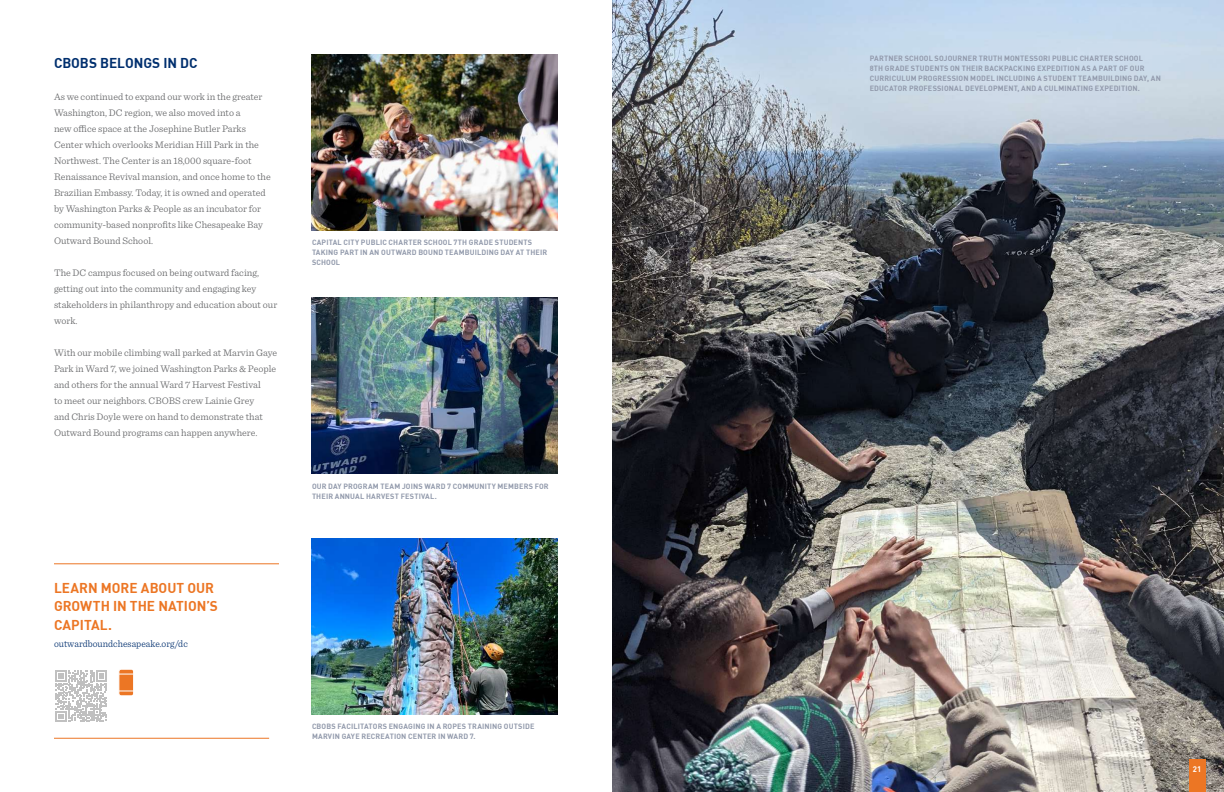
<style>
.page{position:relative;width:1224px;height:792px;background:#fff}
.page>*{position:absolute;margin:0;border:0;box-sizing:border-box;transform-origin:0 0}
.t1{font:700 14px/18px "DIN";color:#ec7624}
.t2{font:700 14px "DIN";color:#002f6e}
.t3{font:300 10px/16px "Sentinel";color:#636466}
.t4{font:300 10px "Sentinel";color:#002f6e}
.t5{font:700 8px "DIN";color:#fff}
.t6{font:700 7.5px/10px "DIN";letter-spacing:.02em;color:#9199ab}
</style>
<div class="page">
<img style="left:612px;top:0;width:612px;height:792px">
<img style="left:311px;top:54px;width:247px;height:176px">
<img style="left:311px;top:298px;width:247px;height:176px">
<img style="left:311px;top:538px;width:247px;height:176px">
<div style="left:1189px;top:760px;width:17px;height:32px;background:#ec7624"></div>
<hr style="left:54px;top:738px;width:215px;height:1px;background:#ec7624">
<hr style="left:54px;top:564px;width:225px;height:1px;background:#ec7624">
<div style="left:119px;top:669px;width:15px;height:27px;background:#ec7624;border-radius:2px"></div>
<div style="left:119px;top:669px;width:15px;height:27px;border:1px solid #fff;border-radius:2px"></div>
<svg style="left:119px;top:674px;width:15px;height:1px"></svg>
<svg style="left:119px;top:691px;width:15px;height:1px"></svg>
<svg style="left:56px;top:671px;width:51px;height:51px"></svg>
<h1 class="t2" style="left:54px;top:54px;width:145px">CBOBS BELONGS IN DC</h1>
<p class="t3" style="left:54px;top:88px;width:218px">As we continued to expand our work in the greater Washington, DC region, we also moved into a<br>new office space at the Josephine Butler Parks Center which overlooks Meridian Hill Park in the Northwest. The Center is an 18,000 square-foot Renaissance Revival mansion, and once home to the Brazilian Embassy. Today, it is owned and operated by Washington Parks &amp; People as an incubator for community-based nonprofits like Chesapeake Bay Outward Bound School.</p>
<p class="t3" style="left:54px;top:264px;width:225px">The DC campus focused on being outward facing, getting out into the community and engaging key stakeholders in philanthropy and education about our work.</p>
<p class="t3" style="left:54px;top:344px;width:225px">With our mobile climbing wall parked at Marvin Gaye Park in Ward 7, we joined Washington Parks &amp; People and others for the annual Ward 7 Harvest Festival<br>to meet our neighbors. CBOBS crew Lainie Grey<br>and Chris Doyle were on hand to demonstrate that Outward Bound programs can happen anywhere.</p>
<h1 class="t1" style="left:54px;top:579px;width:166px">LEARN MORE ABOUT OUR<br>GROWTH IN THE NATION’S<br>CAPITAL.</h1>
<p class="t4" style="left:54px;top:637px;width:135px">outwardboundchesapeake.org/dc</p>
<p class="t6" style="left:312px;top:237px;width:237px">CAPITAL CITY PUBLIC CHARTER SCHOOL 7TH GRADE STUDENTS<br>TAKING PART IN AN OUTWARD BOUND TEAMBUILDING DAY AT THEIR<br>SCHOOL</p>
<p class="t6" style="left:312px;top:481px;width:238px">OUR DAY PROGRAM TEAM JOINS WARD 7 COMMUNITY MEMBERS FOR<br>THEIR ANNUAL HARVEST FESTIVAL.</p>
<p class="t6" style="left:312px;top:721px;width:224px">CBOBS FACILITATORS ENGAGING IN A ROPES TRAINING OUTSIDE<br>MARVIN GAYE RECREATION CENTER IN WARD 7.</p>
<p class="t6" style="left:870px;top:53px;width:293px">PARTNER SCHOOL SOJOURNER TRUTH MONTESSORI PUBLIC CHARTER SCHOOL<br>8TH GRADE STUDENTS ON THEIR BACKPACKING EXPEDITION AS A PART OF OUR CURRICULUM PROGRESSION MODEL INCLUDING A STUDENT TEAMBUILDING DAY, AN EDUCATOR PROFESSIONAL DEVELOPMENT, AND A CULMINATING EXPEDITION.</p>
<p class="t5" style="left:1193px;top:764px;width:10px">21</p>
</div>
